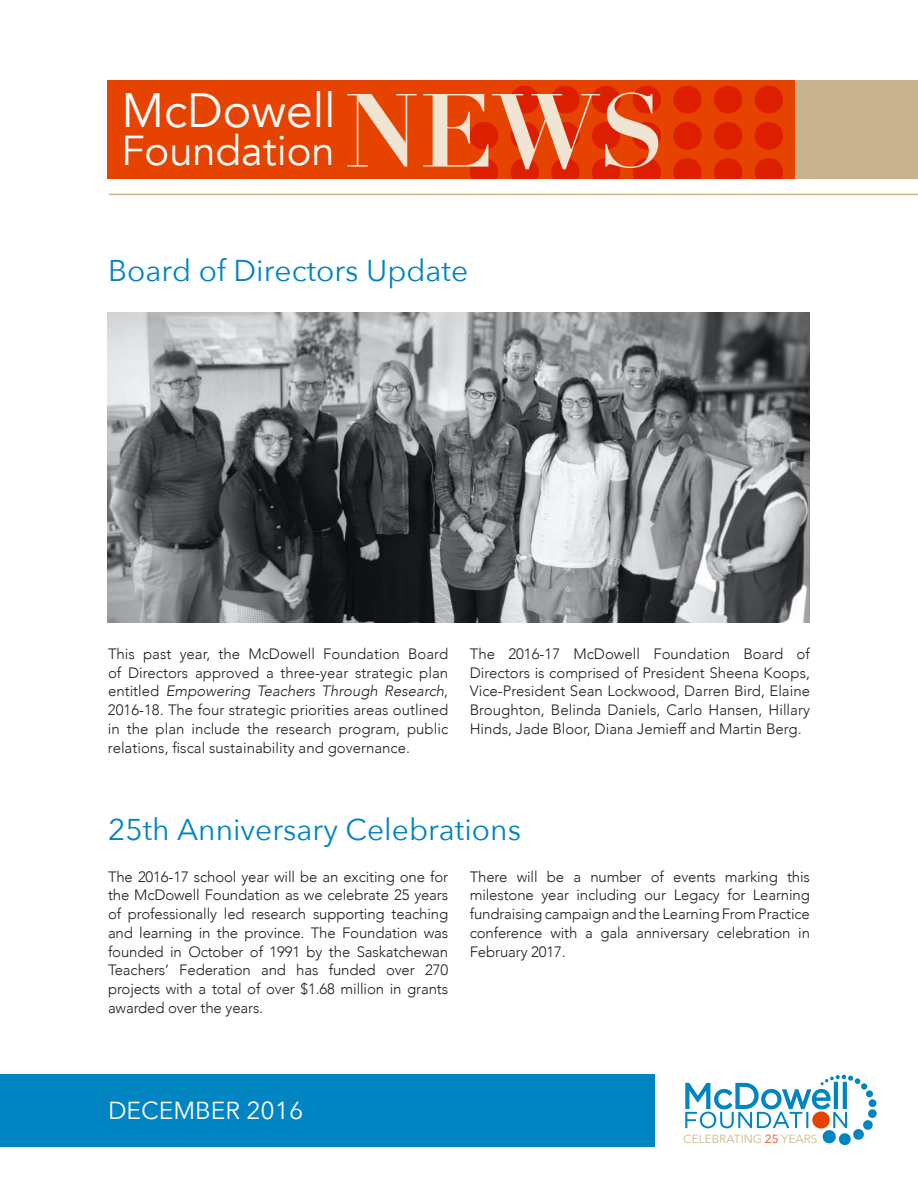
<style>
.page{position:relative;width:918px;height:1188px;background:#fff}
.page>*{position:absolute;margin:0;border:0;box-sizing:border-box;transform-origin:0 0}
.t1{font:700 102px "Didot";color:#f0e5d3}
.t2{font:48px "Avenir";color:#fff}
.t3{font:41.7px "Avenir";color:#fff}
.Head{font:30px "Avenir Next";color:#0084c2}
.Head-2{font:24.6px "Avenir Next";color:#fff}
.Body{font:300 15px/18.8px "Avenir";letter-spacing:-.01em;color:#231f20;text-align:justify}
.t4{font:11.85px "Avenir Next";color:#cdb684}
.s1{font-style:italic}
.s2{color:#e74300}
</style>
<div class="page">
<svg style="left:685px;top:1074px;width:192px;height:72px"></svg>
<div style="left:0;top:1075px;width:654px;height:72px;background:#0084c2"></div>
<svg style="left:108px;top:312px;width:702px;height:310px;background:#7d7e80"></svg>
<hr style="left:109px;top:194px;width:809px;height:1px;background:#cdb684">
<div style="left:108px;top:80px;width:810px;height:99px;background:#e74300"></div>
<div style="left:755px;top:86px;width:28px;height:27px;background:#dd1e00;border-radius:14px"></div>
<div style="left:714px;top:86px;width:28px;height:27px;background:#dd1e00;border-radius:14px"></div>
<div style="left:673px;top:86px;width:29px;height:27px;background:#dd1e00;border-radius:14px"></div>
<div style="left:633px;top:86px;width:28px;height:27px;background:#dd1e00;border-radius:14px"></div>
<div style="left:592px;top:86px;width:28px;height:27px;background:#dd1e00;border-radius:14px"></div>
<div style="left:551px;top:86px;width:29px;height:27px;background:#dd1e00;border-radius:14px"></div>
<div style="left:511px;top:86px;width:28px;height:27px;background:#dd1e00;border-radius:14px"></div>
<svg style="left:795px;top:122px;width:1px;height:28px"></svg>
<div style="left:755px;top:122px;width:28px;height:28px;background:#dd1e00;border-radius:14px"></div>
<div style="left:714px;top:122px;width:28px;height:28px;background:#dd1e00;border-radius:14px"></div>
<div style="left:673px;top:122px;width:29px;height:28px;background:#dd1e00;border-radius:14px"></div>
<div style="left:633px;top:122px;width:28px;height:28px;background:#dd1e00;border-radius:14px"></div>
<div style="left:592px;top:122px;width:28px;height:28px;background:#dd1e00;border-radius:14px"></div>
<div style="left:551px;top:122px;width:29px;height:28px;background:#dd1e00;border-radius:14px"></div>
<div style="left:511px;top:122px;width:28px;height:28px;background:#dd1e00;border-radius:14px"></div>
<div style="left:470px;top:122px;width:28px;height:28px;background:#dd1e00;border-radius:14px"></div>
<svg style="left:795px;top:158px;width:1px;height:21px"></svg>
<svg style="left:755px;top:158px;width:28px;height:21px"></svg>
<svg style="left:714px;top:158px;width:28px;height:21px"></svg>
<svg style="left:673px;top:158px;width:29px;height:21px"></svg>
<svg style="left:633px;top:158px;width:28px;height:21px"></svg>
<svg style="left:592px;top:158px;width:28px;height:21px"></svg>
<svg style="left:551px;top:158px;width:29px;height:21px"></svg>
<svg style="left:511px;top:158px;width:28px;height:21px"></svg>
<svg style="left:470px;top:158px;width:28px;height:21px"></svg>
<div style="left:796px;top:80px;width:122px;height:99px;background:#c7b48e"></div>
<p class="t2" style="left:121px;top:82px;width:216px">McDowell</p>
<p class="t3" style="left:121px;top:126px;width:215px">Foundation</p>
<p class="t1" style="left:344px;top:67px;width:323px">NEWS</p>
<p class="Head" style="left:108px;top:245px;width:362px">Board of Directors Update</p>
<p class="Body" style="left:108px;top:644px;width:342px">This past year, the McDowell Foundation Board of Directors approved a three-year strategic plan entitled <span class="s1">Empowering Teachers Through Research</span>, 2016-18. The four strategic priorities areas outlined in the plan include the research program, public relations, fiscal sustainability and governance.</p>
<p class="Body" style="left:470px;top:644px;width:342px">The 2016-17 McDowell Foundation Board of Directors is comprised of President Sheena Koops, Vice-President Sean Lockwood, Darren Bird, Elaine Broughton, Belinda Daniels, Carlo Hansen, Hillary Hinds, Jade Bloor, Diana Jemieff and Martin Berg.</p>
<p class="Head" style="left:108px;top:804px;width:415px">25th Anniversary Celebrations</p>
<p class="Body" style="left:108px;top:867px;width:342px">The 2016-17 school year will be an exciting one for the McDowell Foundation as we celebrate 25 years of professionally led research supporting teaching and learning in the province. The Foundation was founded in October of 1991 by the Saskatchewan Teachers’ Federation and has funded over 270 projects with a total of over $1.68 million in grants awarded over the years.</p>
<p class="Body" style="left:470px;top:867px;width:342px">There will be a number of events marking this milestone year including our Legacy for Learning fundraising campaign and the Learning From Practice conference with a gala anniversary celebration in February 2017.</p>
<p class="Head-2" style="left:108px;top:1089px;width:197px">DECEMBER 2016</p>
<p class="t4" style="left:683px;top:1132px;width:136px">CELEBRATING <span class="s2">25</span> YEARS</p>
</div>
